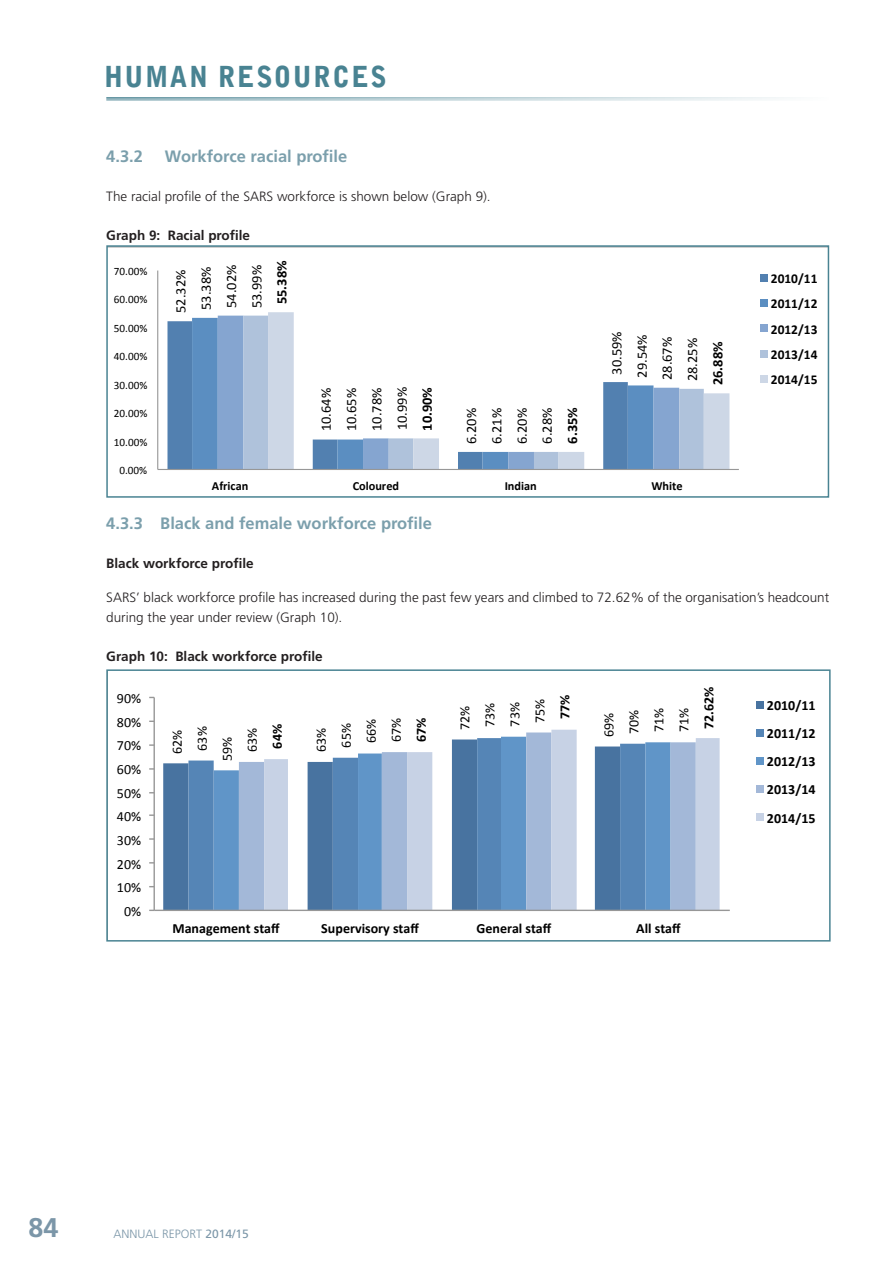
<style>
.page{position:relative;width:893px;height:1263px;background:#fff}
.page>*{position:absolute;margin:0;border:0;box-sizing:border-box;transform-origin:0 0}
.t1{font:900 28.8px "Bell Gothic Std";letter-spacing:.06em;color:#498392;scale:.91 1}
.t2{font:700 27px "Frutiger";color:#7b96a8}
.t3{font:700 16.5px "Frutiger";color:#7b9fac}
.t4{font:14.25px "Calibri";color:#000}
.t5{font:700 14.25px "Calibri";color:#000}
.t6{font:700 13.95px/28.2px "Calibri";color:#000;text-align:justify}
.t7{font:13.95px "Calibri";color:#000}
.t8{font:300 13.5px/19.5px "Frutiger";color:#231f20}
.t9{font:700 13.5px "Frutiger";color:#231f20}
.t10{font:700 13.5px/25.3px "Calibri";color:#000;text-align:justify}
.t11{font:700 12.45px "Calibri";color:#000}
.t12{font:300 12px "Frutiger";color:#7b96a8}
.t13{font:11.25px "Calibri";color:#000}
.s1{font-weight:400}
</style>
<div class="page">
<hr style="left:106px;top:97px;width:723px;height:2px;background:#498392">
<hr style="left:106px;top:100px;width:723px;height:1px;background:#498392">
<svg style="left:157px;top:270px;width:611px;height:200px"></svg>
<div style="left:106px;top:245px;width:723px;height:253px;border:2px solid #498392"></div>
<svg style="left:149px;top:696px;width:615px;height:215px"></svg>
<div style="left:106px;top:669px;width:725px;height:272px;border:2px solid #498392"></div>
<p class="t1" style="left:104px;top:60px;width:312px">HUMAN RESOURCES</p>
<p class="t3" style="left:106px;top:146px;width:38px">4.3.2</p>
<p class="t3" style="left:165px;top:146px;width:184px">Workforce racial profile</p>
<p class="t8" style="left:106px;top:186px;width:386px">The racial profile of the SARS workforce is shown below (Graph 9).</p>
<p class="t9" style="left:106px;top:227px;width:145px">Graph 9: Racial profile</p>
<p class="t4" style="left:172px;top:313px;width:45px;rotate:-90deg">52.32%</p>
<p class="t5" style="left:273px;top:304px;width:45px;rotate:-90deg">55.38%</p>
<p class="t4" style="left:222px;top:308px;width:45px;rotate:-90deg">54.02%</p>
<p class="t4" style="left:248px;top:308px;width:45px;rotate:-90deg">53.99%</p>
<p class="t4" style="left:197px;top:310px;width:45px;rotate:-90deg">53.38%</p>
<p class="t13" style="left:114px;top:264px;width:35px">70.00%</p>
<p class="t13" style="left:114px;top:293px;width:35px">60.00%</p>
<p class="t13" style="left:114px;top:321px;width:35px">50.00%</p>
<p class="t13" style="left:114px;top:349px;width:35px">40.00%</p>
<p class="t13" style="left:114px;top:378px;width:35px">30.00%</p>
<p class="t13" style="left:114px;top:406px;width:35px">20.00%</p>
<p class="t13" style="left:114px;top:435px;width:35px">10.00%</p>
<p class="t13" style="left:119px;top:463px;width:29px">0.00%</p>
<p class="t4" style="left:317px;top:431px;width:45px;rotate:-90deg">10.64%</p>
<p class="t4" style="left:342px;top:431px;width:45px;rotate:-90deg">10.65%</p>
<p class="t4" style="left:368px;top:431px;width:45px;rotate:-90deg">10.78%</p>
<p class="t4" style="left:393px;top:430px;width:45px;rotate:-90deg">10.99%</p>
<p class="t5" style="left:418px;top:431px;width:45px;rotate:-90deg">10.90%</p>
<p class="t4" style="left:462px;top:444px;width:37px;rotate:-90deg">6.20%</p>
<p class="t4" style="left:488px;top:444px;width:37px;rotate:-90deg">6.21%</p>
<p class="t4" style="left:513px;top:444px;width:37px;rotate:-90deg">6.20%</p>
<p class="t4" style="left:538px;top:444px;width:37px;rotate:-90deg">6.28%</p>
<p class="t5" style="left:563px;top:443px;width:38px;rotate:-90deg">6.35%</p>
<p class="t4" style="left:608px;top:375px;width:45px;rotate:-90deg">30.59%</p>
<p class="t4" style="left:633px;top:378px;width:45px;rotate:-90deg">29.54%</p>
<p class="t4" style="left:658px;top:380px;width:45px;rotate:-90deg">28.67%</p>
<p class="t4" style="left:683px;top:381px;width:45px;rotate:-90deg">28.25%</p>
<p class="t11" style="left:212px;top:478px;width:38px">African</p>
<p class="t11" style="left:353px;top:478px;width:48px">Coloured</p>
<p class="t11" style="left:505px;top:478px;width:34px">Indian</p>
<p class="t11" style="left:651px;top:478px;width:33px">White</p>
<p class="t5" style="left:709px;top:385px;width:45px;rotate:-90deg">26.88%</p>
<p class="t10" style="left:771px;top:266px;width:48px">2010/11<br>2011/12<br>2012/13<br>2013/14<br>2014/15</p>
<p class="t3" style="left:106px;top:513px;width:327px">4.3.3 Black and female workforce profile</p>
<p class="t9" style="left:106px;top:555px;width:149px">Black workforce profile</p>
<p class="t8" style="left:106px;top:588px;width:724px">SARS’ black workforce profile has increased during the past few years and climbed to 72.62% of the organisation’s headcount during the year under review (Graph 10).</p>
<p class="t9" style="left:106px;top:648px;width:218px">Graph 10: Black workforce profile</p>
<p class="t7" style="left:117px;top:690px;width:26px">90%</p>
<p class="t7" style="left:117px;top:713px;width:26px">80%</p>
<p class="t7" style="left:117px;top:737px;width:26px">70%</p>
<p class="t7" style="left:117px;top:760px;width:26px">60%</p>
<p class="t7" style="left:117px;top:784px;width:26px">50%</p>
<p class="t7" style="left:117px;top:808px;width:26px">40%</p>
<p class="t7" style="left:117px;top:831px;width:26px">30%</p>
<p class="t7" style="left:117px;top:855px;width:26px">20%</p>
<p class="t7" style="left:117px;top:879px;width:26px">10%</p>
<p class="t7" style="left:124px;top:902px;width:19px">0%</p>
<p class="t6" style="left:263px;top:748px;width:26px;rotate:-90deg">64%</p>
<p class="t6" style="left:407px;top:742px;width:26px;rotate:-90deg">67%</p>
<p class="t7" style="left:243px;top:752px;width:26px;rotate:-90deg">63%</p>
<p class="t7" style="left:387px;top:742px;width:26px;rotate:-90deg">67%</p>
<p class="t7" style="left:362px;top:743px;width:26px;rotate:-90deg">66%</p>
<p class="t7" style="left:193px;top:751px;width:26px;rotate:-90deg">63%</p>
<p class="t7" style="left:337px;top:747px;width:26px;rotate:-90deg">65%</p>
<p class="t7" style="left:168px;top:754px;width:26px;rotate:-90deg">62%</p>
<p class="t7" style="left:312px;top:752px;width:26px;rotate:-90deg">63%</p>
<p class="t7" style="left:218px;top:761px;width:26px;rotate:-90deg">59%</p>
<p class="t6" style="left:551px;top:719px;width:26px;rotate:-90deg">77%</p>
<p class="t6" style="left:695px;top:729px;width:44px;rotate:-90deg">72.62%</p>
<p class="t7" style="left:531px;top:723px;width:26px;rotate:-90deg">75%</p>
<p class="t7" style="left:675px;top:732px;width:26px;rotate:-90deg">71%</p>
<p class="t7" style="left:506px;top:727px;width:26px;rotate:-90deg">73%</p>
<p class="t7" style="left:650px;top:732px;width:26px;rotate:-90deg">71%</p>
<p class="t7" style="left:481px;top:727px;width:26px;rotate:-90deg">73%</p>
<p class="t7" style="left:625px;top:734px;width:26px;rotate:-90deg">70%</p>
<p class="t7" style="left:456px;top:730px;width:26px;rotate:-90deg">72%</p>
<p class="t7" style="left:600px;top:737px;width:26px;rotate:-90deg">69%</p>
<p class="t6" style="left:172px;top:914px;width:109px">Management staff</p>
<p class="t6" style="left:321px;top:914px;width:99px">Supervisory staff</p>
<p class="t6" style="left:476px;top:914px;width:76px">General staff</p>
<p class="t6" style="left:636px;top:914px;width:46px">All staff</p>
<p class="t6" style="left:767px;top:691px;width:50px">2010/11<br>2011/12<br>2012/13<br>2013/14<br>2014/15</p>
<h2 class="t2" style="left:29px;top:1212px;width:32px">84</h2>
<p class="t12" style="left:113px;top:1227px;width:137px">ANNUAL REPORT <span class="s1">2014/15</span></p>
</div>
